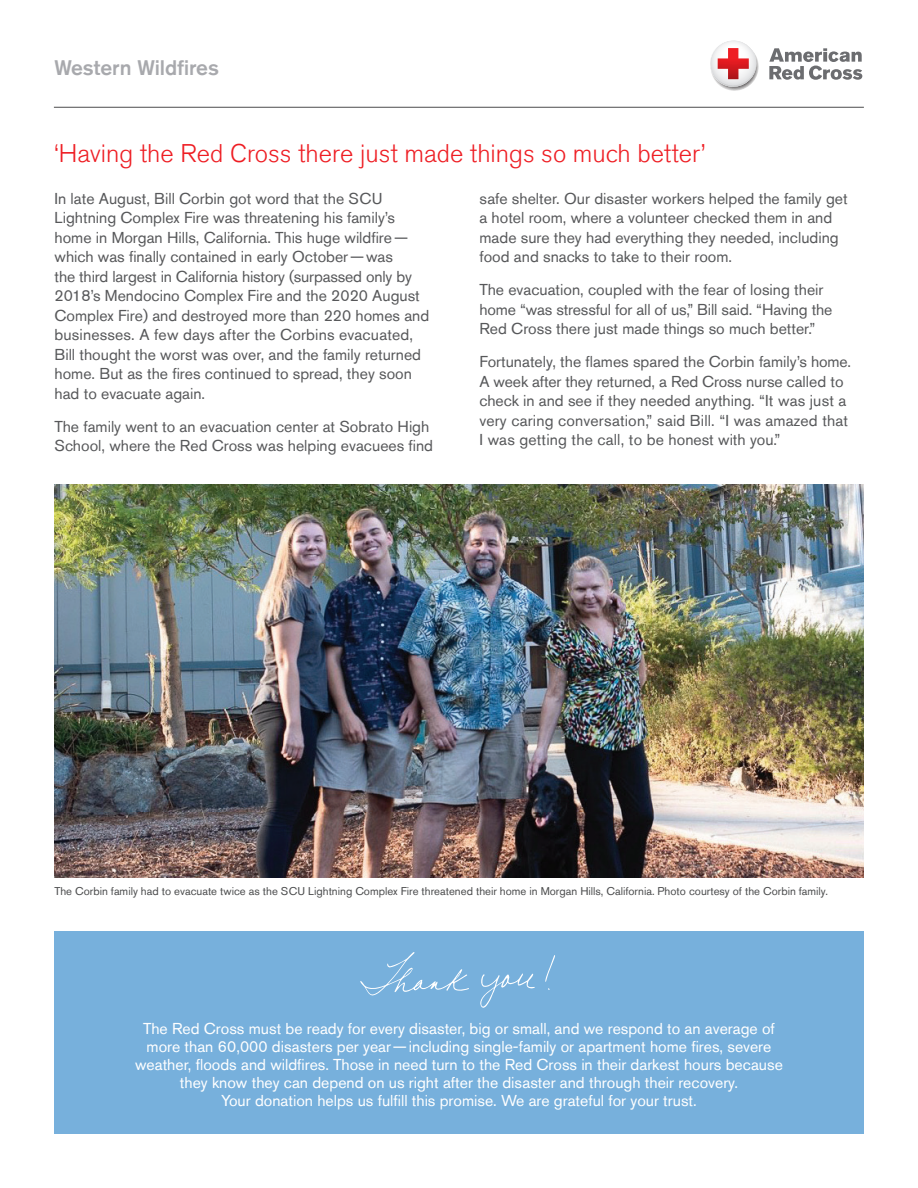
<style>
.page{position:relative;width:918px;height:1188px;background:#fff}
.page>*{position:absolute;margin:0;border:0;box-sizing:border-box;transform-origin:0 0}
.Level_1_Subhead{font:300 25.5px "Akzidenz Grotesk Std";color:#ee1d23}
.Secondary_Page_Heade{font:500 21px "Akzidenz Grotesk Std";color:#a8a9ad}
.Body_Text{font:15.75px/19.5px "Akzidenz Grotesk Std";color:#57585a}
.Thank_You_Text{font:15.75px/18px "Akzidenz Grotesk Std";color:#fff;text-align:center}
.Photo_Credit{font:11.25px "Akzidenz Grotesk Std";color:#4b4c4d}
</style>
<div class="page">
<hr style="left:54px;top:107px;width:810px;height:1px;background:#4b4c4d">
<svg style="left:710px;top:40px;width:49px;height:51px"></svg>
<svg style="left:769px;top:48px;width:93px;height:32px"></svg>
<div style="left:54px;top:932px;width:809px;height:202px;background:#77b0dc"></div>
<svg style="left:360px;top:952px;width:109px;height:44px"></svg>
<svg style="left:480px;top:973px;width:55px;height:35px"></svg>
<svg style="left:545px;top:955px;width:10px;height:27px"></svg>
<img style="left:54px;top:485px;width:810px;height:392px">
<p class="Secondary_Page_Heade" style="left:55px;top:55px;width:166px">Western Wildfires</p>
<p class="Level_1_Subhead" style="left:55px;top:139px;width:652px">‘Having the Red Cross there just made things so much better’</p>
<p class="Body_Text" style="left:55px;top:189px;width:376px">In late August, Bill Corbin got word that the SCU Lightning Complex Fire was threatening his family’s home in Morgan Hills, California. This huge wildfire — which was finally contained in early October — was<br>the third largest in California history (surpassed only by 2018’s Mendocino Complex Fire and the 2020 August Complex Fire) and destroyed more than 220 homes and businesses. A few days after the Corbins evacuated, Bill thought the worst was over, and the family returned home. But as the fires continued to spread, they soon had to evacuate again.</p>
<p class="Body_Text" style="left:55px;top:417px;width:380px">The family went to an evacuation center at Sobrato High<br>School, where the Red Cross was helping evacuees find</p>
<p class="Body_Text" style="left:479px;top:189px;width:370px">safe shelter. Our disaster workers helped the family get a hotel room, where a volunteer checked them in and made sure they had everything they needed, including food and snacks to take to their room.</p>
<p class="Body_Text" style="left:479px;top:280px;width:354px">The evacuation, coupled with the fear of losing their home “was stressful for all of us,” Bill said. “Having the<br>Red Cross there just made things so much better.”</p>
<p class="Body_Text" style="left:479px;top:352px;width:373px">Fortunately, the flames spared the Corbin family’s home.<br>A week after they returned, a Red Cross nurse called to check in and see if they needed anything. “It was just a very caring conversation,” said Bill. “I was amazed that I was getting the call, to be honest with you.”</p>
<p class="Photo_Credit" style="left:55px;top:885px;width:775px">The Corbin family had to evacuate twice as the SCU Lightning Complex Fire threatened their home in Morgan Hills, California. Photo courtesy of the Corbin family.</p>
<p class="Thank_You_Text" style="left:135px;top:1020px;width:649px">The Red Cross must be ready for every disaster, big or small, and we respond to an average of more than 60,000 disasters per year — including single-family or apartment home fires, severe weather, floods and wildfires. Those in need turn to the Red Cross in their darkest hours because they know they can depend on us right after the disaster and through their recovery.<br>Your donation helps us fulfill this promise. We are grateful for your trust.</p>
</div>
